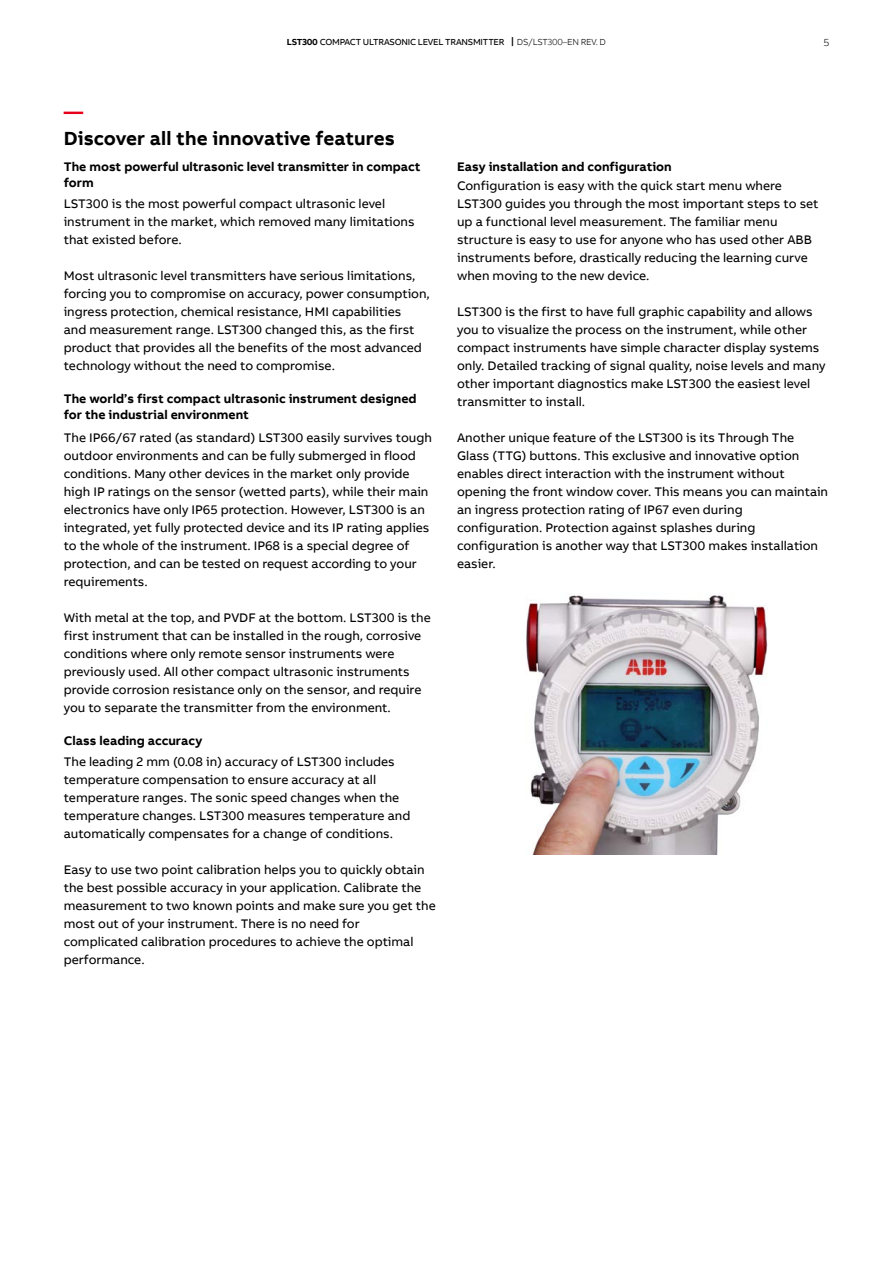
<style>
.page{position:relative;width:893px;height:1263px;background:#fff}
.page>*{position:absolute;margin:0;border:0;box-sizing:border-box;transform-origin:0 0}
.t1{font:700 19.5px "AB Bvoice";color:#000}
.t2{font:700 19.5px "AB Bvoice CNSG";color:#e60019}
.t3{font:12.75px/18px "AB Bvoice";color:#000}
.t4{font:700 12.75px/15.3px "AB Bvoice";color:#000}
.t5{font:300 10.5px "AB Bvoice";color:#000}
.t6{font:9px "AB Bvoice";letter-spacing:-.025em;color:#000}
.s1{font-weight:700}
.s2{font-family:"AB Bvoice CNSG";font-weight:700}
.s3{font-weight:300}
.s4{font-family:"AB Bvoice CNSG"}
</style>
<div class="page">
<img style="left:526px;top:595px;width:242px;height:260px">
<p class="t6" style="left:287px;top:37px;width:321px"><span class="s1">LST300</span> COMPACT ULTRASONIC LEVEL TRANSMITTER<span class="s2">▕</span> <span class="s3">DS/LST300–EN REV. D</span></p>
<p class="t5" style="left:823px;top:36px;width:7px">5</p>
<h1 class="t2" style="left:64px;top:100px;width:21px">—</h1>
<h1 class="t1" style="left:64px;top:126px;width:333px">Discover all the innovative features</h1>
<p class="t4" style="left:64px;top:159px;width:358px">The most powerful ultrasonic level transmitter in compact form</p>
<p class="t3" style="left:64px;top:195px;width:352px">LST300 is the most powerful compact ultrasonic level instrument in the market, which removed many limitations that existed before.</p>
<p class="t3" style="left:64px;top:267px;width:368px">Most ultrasonic level transmitters have serious limitations, forcing you to compromise on accuracy, power consumption, ingress protection, chemical resistance, HMI capabilities<br>and measurement range. LST300 changed this, as the first product that provides all the benefits of the most advanced technology without the need to compromise.</p>
<p class="t4" style="left:64px;top:391px;width:354px">The world<span class="s4">’</span>s first compact ultrasonic instrument designed for the industrial environment</p>
<p class="t3" style="left:64px;top:429px;width:370px">The IP66/67 rated (as standard) LST300 easily survives tough outdoor environments and can be fully submerged in flood conditions. Many other devices in the market only provide high IP ratings on the sensor (wetted parts), while their main electronics have only IP65 protection. However, LST300 is an integrated, yet fully protected device and its IP rating applies to the whole of the instrument. IP68 is a special degree of protection, and can be tested on request according to your requirements.</p>
<p class="t3" style="left:64px;top:609px;width:369px">With metal at the top, and PVDF at the bottom. LST300 is the first instrument that can be installed in the rough, corrosive conditions where only remote sensor instruments were previously used. All other compact ultrasonic instruments provide corrosion resistance only on the sensor, and require you to separate the transmitter from the environment.</p>
<p class="t4" style="left:64px;top:733px;width:140px">Class leading accuracy</p>
<p class="t3" style="left:64px;top:753px;width:348px">The leading 2 mm (0.08 in) accuracy of LST300 includes temperature compensation to ensure accuracy at all temperature ranges. The sonic speed changes when the temperature changes. LST300 measures temperature and automatically compensates for a change of conditions.</p>
<p class="t3" style="left:64px;top:861px;width:373px">Easy to use two point calibration helps you to quickly obtain the best possible accuracy in your application. Calibrate the measurement to two known points and make sure you get the most out of your instrument. There is no need for complicated calibration procedures to achieve the optimal performance.</p>
<p class="t4" style="left:457px;top:159px;width:216px">Easy installation and configuration</p>
<p class="t3" style="left:457px;top:177px;width:363px">Configuration is easy with the quick start menu where LST300 guides you through the most important steps to set up a functional level measurement. The familiar menu structure is easy to use for anyone who has used other ABB instruments before, drastically reducing the learning curve when moving to the new device.</p>
<p class="t3" style="left:457px;top:303px;width:370px">LST300 is the first to have full graphic capability and allows you to visualize the process on the instrument, while other compact instruments have simple character display systems only. Detailed tracking of signal quality, noise levels and many other important diagnostics make LST300 the easiest level transmitter to install.</p>
<p class="t3" style="left:457px;top:429px;width:372px">Another unique feature of the LST300 is its Through The Glass (TTG) buttons. This exclusive and innovative option enables direct interaction with the instrument without opening the front window cover. This means you can maintain an ingress protection rating of IP67 even during configuration. Protection against splashes during configuration is another way that LST300 makes installation easier.</p>
</div>
